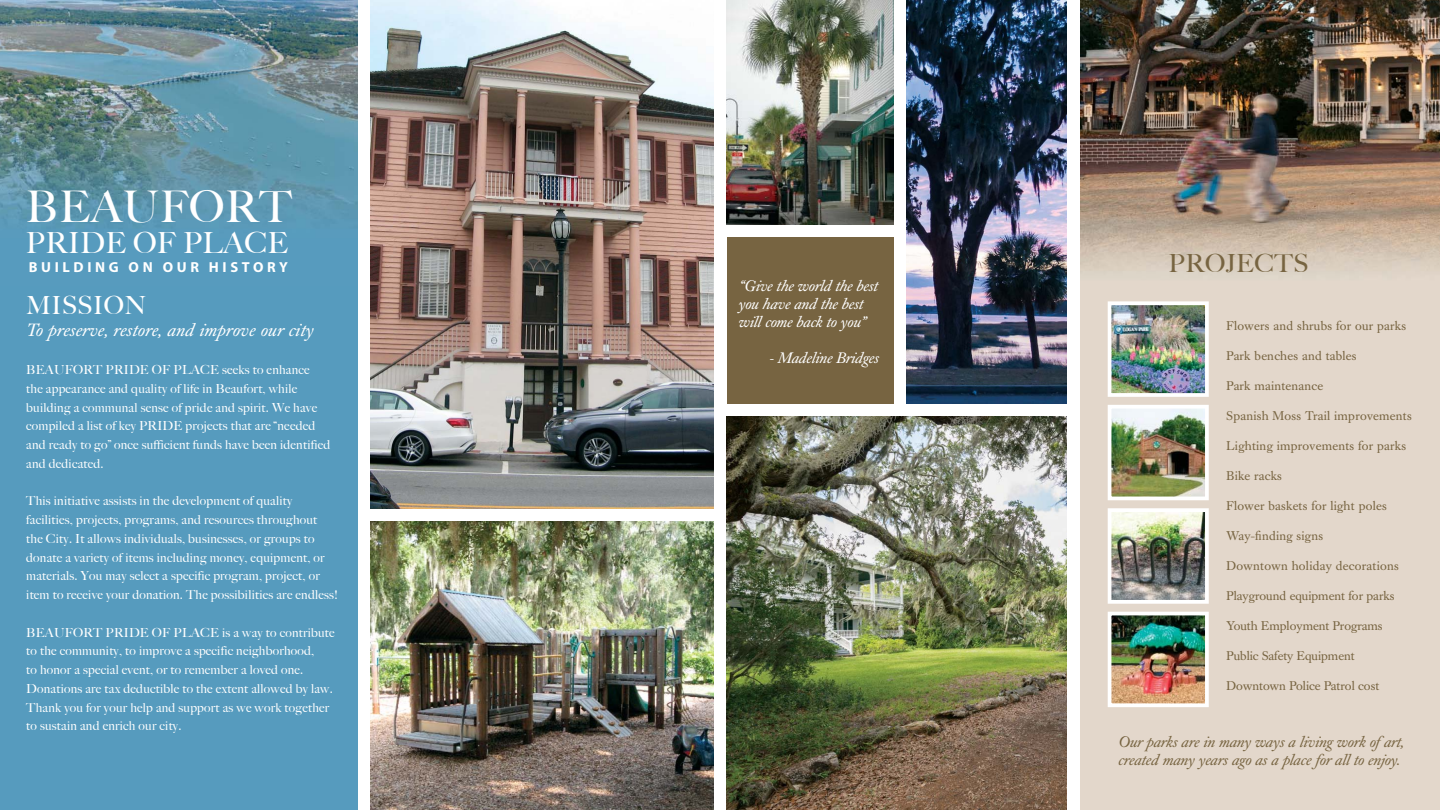
<style>
.page{position:relative;width:1440px;height:810px;background:#fff}
.page>*{position:absolute;margin:0;border:0;box-sizing:border-box;transform-origin:0 0}
.t1{font:500 43.62px "Big Caslon";letter-spacing:.02em;color:#fff}
.t2{font:500 29.12px "Big Caslon";letter-spacing:.015em;color:#fff}
.t3{font:500 25px "Big Caslon";letter-spacing:.02em;color:#776441}
.t4{font:500 25px "Big Caslon";letter-spacing:.02em;color:#fff}
.t5{font:italic 17.5px "Caslon Book BE";letter-spacing:.02em;color:#fff}
.t6{font:italic 15px/18px "Caslon Book BE";color:#776441}
.t7{font:italic 15px/18px "Caslon Book BE";color:#fff}
.t8{font:700 14.5px "Myriad Pro";letter-spacing:.25em;color:#fff}
.t9{font:500 12.5px/18.8px "Big Caslon";letter-spacing:.02em;color:#fff}
.t10{font:12.5px "Caslon Book BE";letter-spacing:.02em;color:#776441}
.t11{font:12.5px "Caslon Book BE";color:#776441}
</style>
<div class="page">
<img style="left:1081px;top:0;width:359px;height:810px">
<img style="left:0;top:0;width:358px;height:286px">
<div style="left:0;top:286px;width:358px;height:524px;background:#569bbe"></div>
<img style="left:371px;top:0;width:342px;height:509px">
<img style="left:1113px;top:306px;width:91px;height:86px">
<div style="left:1108px;top:301px;width:101px;height:96px;border:4px solid #fff"></div>
<img style="left:1113px;top:410px;width:91px;height:85px">
<div style="left:1108px;top:405px;width:101px;height:95px;border:4px solid #fff"></div>
<img style="left:1113px;top:513px;width:91px;height:86px">
<div style="left:1108px;top:508px;width:101px;height:96px;border:4px solid #fff"></div>
<img style="left:907px;top:0;width:160px;height:404px">
<img style="left:371px;top:522px;width:342px;height:288px">
<img style="left:727px;top:417px;width:340px;height:393px">
<div style="left:727px;top:237px;width:166px;height:167px;background:#776441"></div>
<img style="left:727px;top:0;width:166px;height:224px">
<img style="left:1113px;top:617px;width:91px;height:85px">
<div style="left:1108px;top:612px;width:101px;height:95px;border:4px solid #fff"></div>
<h1 class="t1" style="left:26px;top:182px;width:267px">BEAUFORT</h1>
<h2 class="t2" style="left:26px;top:226px;width:264px">PRIDE OF PLACE</h2>
<p class="t8" style="left:29px;top:262px;width:261px">BUILDING ON OUR HISTORY</p>
<h3 class="t4" style="left:26px;top:290px;width:122px">MISSION</h3>
<h3 class="t5" style="left:26px;top:323px;width:288px">To preserve, restore, and improve our city</h3>
<p class="t9" style="left:26px;top:360px;width:306px">BEAUFORT PRIDE OF PLACE seeks to enhance<br>the appearance and quality of life in Beaufort, while building a communal sense of pride and spirit. We have compiled a list of key PRIDE projects that are “needed and ready to go” once sufficient funds have been identified and dedicated.</p>
<p class="t9" style="left:26px;top:492px;width:313px">This initiative assists in the development of quality facilities, projects, programs, and resources throughout<br>the City. It allows individuals, businesses, or groups to donate a variety of items including money, equipment, or materials. You may select a specific program, project, or item to receive your donation. The possibilities are endless!</p>
<p class="t9" style="left:26px;top:623px;width:310px">BEAUFORT PRIDE OF PLACE is a way to contribute to the community, to improve a specific neighborhood,<br>to honor a special event, or to remember a loved one.<br>Donations are tax deductible to the extent allowed by law.<br>Thank you for your help and support as we work together to sustain and enrich our city.</p>
<p class="t7" style="left:738px;top:279px;width:141px">“Give the world the best you have and the best will come back to you”</p>
<p class="t7" style="left:769px;top:351px;width:111px">- Madeline Bridges</p>
<h3 class="t3" style="left:1169px;top:249px;width:141px">PROJECTS</h3>
<p class="t10" style="left:1227px;top:321px;width:181px">Flowers and shrubs for our parks</p>
<p class="t10" style="left:1227px;top:351px;width:131px">Park benches and tables</p>
<p class="t10" style="left:1227px;top:381px;width:98px">Park maintenance</p>
<p class="t10" style="left:1227px;top:411px;width:187px">Spanish Moss Trail improvements</p>
<p class="t10" style="left:1227px;top:441px;width:181px">Lighting improvements for parks</p>
<p class="t10" style="left:1227px;top:471px;width:57px">Bike racks</p>
<p class="t10" style="left:1227px;top:501px;width:162px">Flower baskets for light poles</p>
<p class="t10" style="left:1227px;top:531px;width:98px">Way-finding signs</p>
<p class="t10" style="left:1227px;top:561px;width:174px">Downtown holiday decorations</p>
<p class="t11" style="left:1227px;top:591px;width:169px">Playground equipment for parks</p>
<p class="t11" style="left:1227px;top:621px;width:158px">Youth Employment Programs</p>
<p class="t11" style="left:1227px;top:651px;width:130px">Public Safety Equipment</p>
<p class="t11" style="left:1227px;top:681px;width:154px">Downtown Police Patrol cost</p>
<p class="t6" style="left:1118px;top:734px;width:287px">Our parks are in many ways a living work ofart, created many years ago as a place for all to enjoy.</p>
</div>
